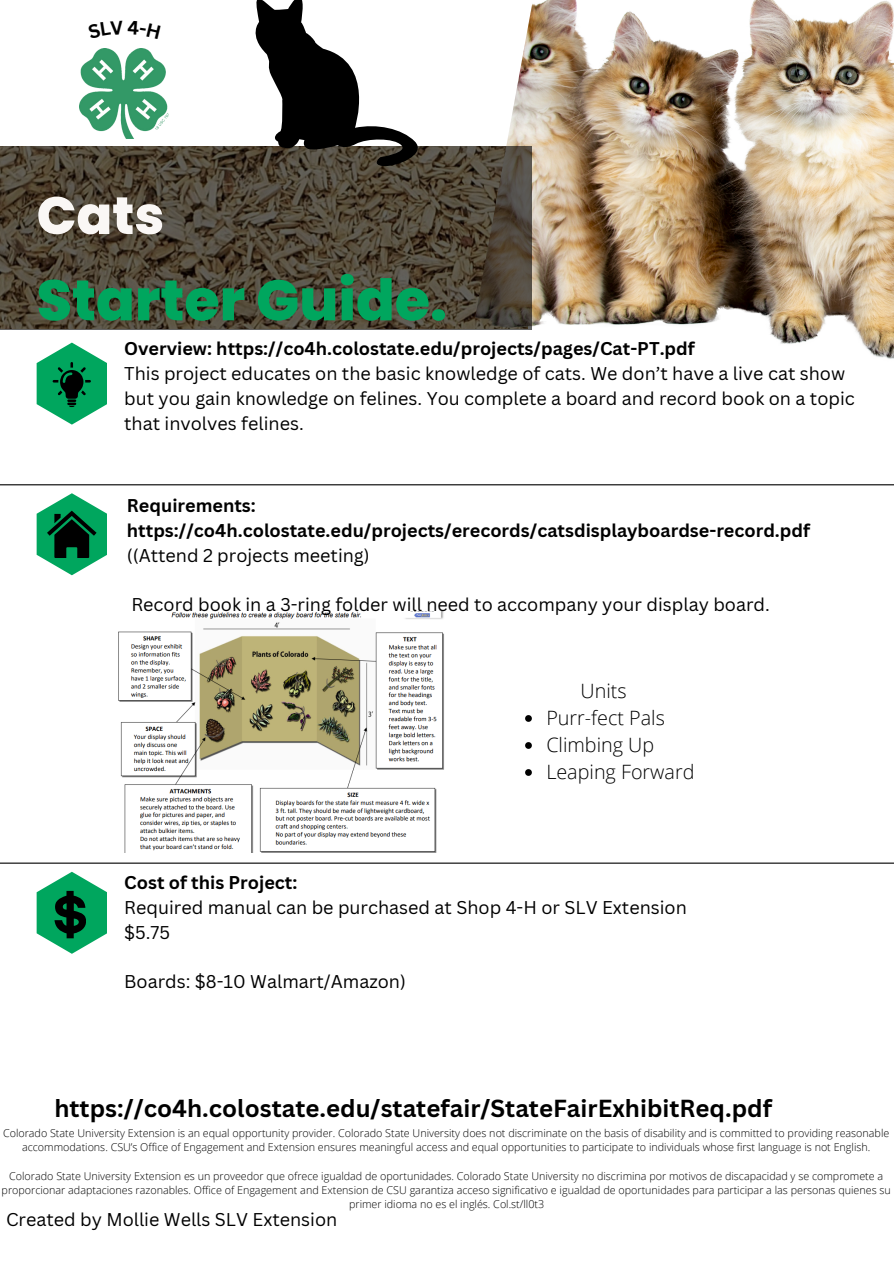
<style>
.page{position:relative;width:894px;height:1264px;background:#fff}
.page>*{position:absolute;margin:0;border:0;box-sizing:border-box;transform-origin:0 0}
.t1{font:800 57px "Poppins";color:#00a65e}
.t2{font:800 52.5px "Poppins";color:#faf7f5}
.t3{font:700 24px "Canva Sans";color:#000}
.t4{font:300 19.8px/27px "Open Sans";color:#000}
.t5{font:18px/24.8px "Canva Sans";color:#000}
.t6{font:700 18px/24.8px "Canva Sans";color:#000}
.t7{font:300 10.8px/14.4px "Open Sans";color:#000;text-align:center}
.s1{font-weight:700}
.s2{font-weight:400}
</style>
<div class="page">
<hr style="left:0;top:484px;width:893px;height:1px;background:#000">
<hr style="left:0;top:862px;width:893px;height:1px;background:#000">
<img style="left:80px;top:48px;width:89px;height:90px">
<img style="left:467px;top:0;width:426px;height:359px">
<svg style="left:0;top:147px;width:531px;height:183px;background:#4c4335"></svg>
<svg style="left:37px;top:342px;width:70px;height:82px"></svg>
<svg style="left:37px;top:493px;width:70px;height:82px"></svg>
<svg style="left:37px;top:871px;width:70px;height:82px"></svg>
<img style="left:118px;top:611px;width:326px;height:241px">
<svg style="left:247px;top:0;width:180px;height:167px"></svg>
<svg style="left:525px;top:715px;width:6px;height:6px"></svg>
<svg style="left:525px;top:742px;width:6px;height:6px"></svg>
<svg style="left:525px;top:769px;width:6px;height:6px"></svg>
<p class="t2" style="left:37px;top:179px;width:129px">Cats</p>
<p class="t1" style="left:37px;top:260px;width:412px">Starter Guide.</p>
<h1 class="t5" style="left:124px;top:336px;width:732px"><span class="s1">Overview: https://co4h.colostate.edu/projects/pages/Cat-PT.pdf<br></span>This project educates on the basic knowledge of cats. We don’t have a live cat show but you gain knowledge on felines. You complete a board and record book on a topic that involves felines.</h1>
<p class="t6" style="left:127px;top:493px;width:684px">Requirements: https://co4h.colostate.edu/projects/erecords/catsdisplayboardse-record.pdf <span class="s2">((Attend 2 projects meeting)</span></p>
<h1 class="t5" style="left:131px;top:592px;width:640px">Record book in a 3-ring folder will need to accompany your display board.</h1>
<p class="t4" style="left:580px;top:677px;width:48px">Units</p>
<h4 class="t4" style="left:546px;top:704px;width:150px">Purr-fect Pals<br>Climbing Up<br>Leaping Forward</h4>
<h4 class="t5" style="left:124px;top:869px;width:564px"><span class="s1">Cost of this Project:<br></span>Required manual can be purchased at Shop 4-H or SLV Extension $5.75</h4>
<p class="t5" style="left:124px;top:968px;width:283px">Boards: $8-10 Walmart/Amazon)</p>
<h4 class="t3" style="left:54px;top:1091px;width:718px">https://co4h.colostate.edu/statefair/StateFairExhibitReq.pdf</h4>
<h2 class="t7" style="left:3px;top:1125px;width:887px">Colorado State University Extension is an equal opportunity provider. Colorado State University does not discriminate on the basis of disability and is committed to providing reasonable accommodations. CSU’s Office of Engagement and Extension ensures meaningful access and equal opportunities to participate to individuals whose first language is not English.</h2>
<p class="t7" style="left:2px;top:1168px;width:890px">Colorado State University Extension es un proveedor que ofrece igualdad de oportunidades. Colorado State University no discrimina por motivos de discapacidad y se compromete a proporcionar adaptaciones razonables. Office of Engagement and Extension de CSU garantiza acceso significativo e igualdad de oportunidades para participar a las personas quienes su primer idioma no es el inglés. Col.st/ll0t3</p>
<h4 class="t5" style="left:6px;top:1206px;width:333px">Created by Mollie Wells SLV Extension</h4>
</div>
